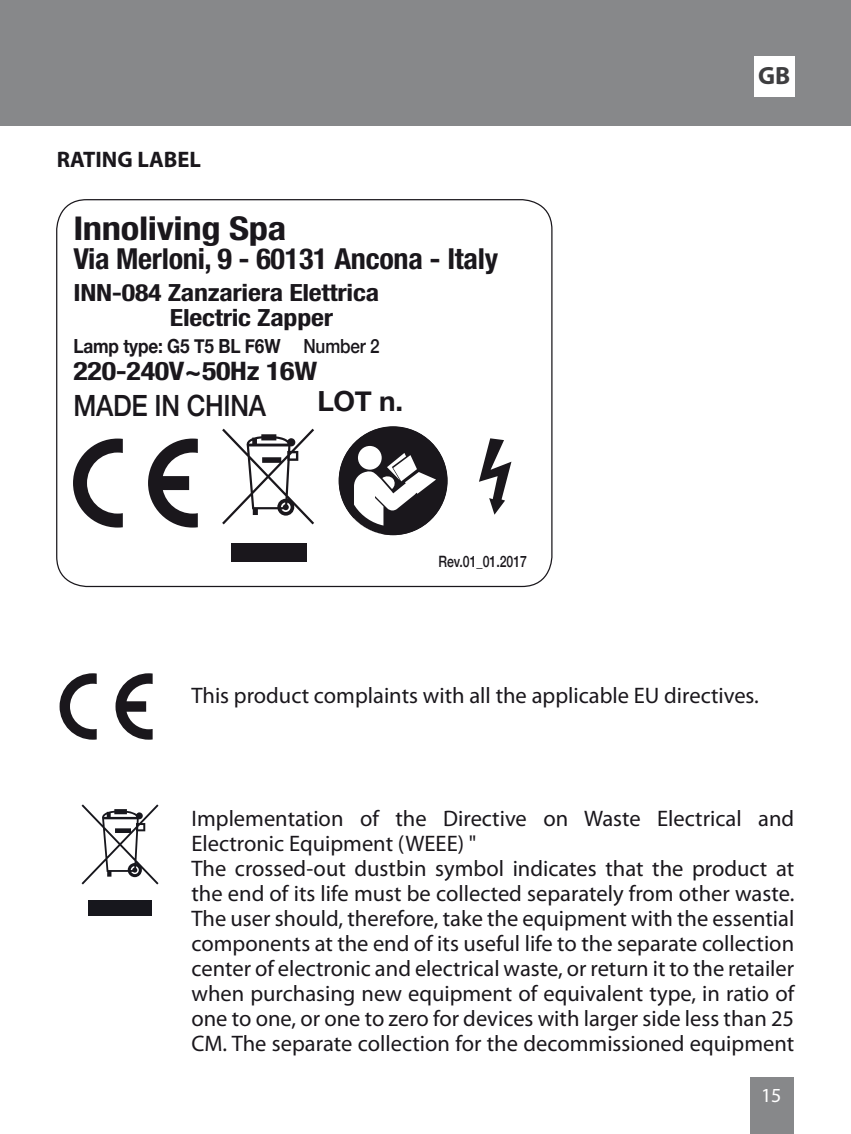
<style>
.page{position:relative;width:851px;height:1134px;background:#fff}
.page>*{position:absolute;margin:0;border:0;box-sizing:border-box;transform-origin:0 0}
.t1{font:700 condensed 32.75px "Helvetica Neue";letter-spacing:-.01em;color:#1a171c;scale:1.18 1}
.t2{font:500 29.25px "Helvetica Neue";letter-spacing:-.01em;color:#1a171c;scale:.88 1}
.t3{font:700 condensed 29px "Helvetica Neue";letter-spacing:-.01em;color:#1a171c;scale:1.04 1}
.t4{font:700 27.75px "Helvetica Neue";color:#1a171c}
.t5{font:700 condensed 25.5px "Helvetica Neue";letter-spacing:-.01em;color:#1a171c;scale:1.18 1}
.t6{font:700 25px "Myriad Pro";color:#3e3e40}
.t7{font:700 condensed 23.75px/24.2px "Helvetica Neue";letter-spacing:-.01em;color:#1a171c;scale:1.18 1}
.t8{font:22.5px/25px "Myriad Pro";color:#1a171c}
.t9{font:700 22.5px "Myriad Pro";color:#1a171c}
.t10{font:20px "Myriad Pro";color:#fff}
.t11{font:700 19.5px "Helvetica Neue";letter-spacing:-.01em;color:#1a171c;scale:.88 1}
.t12{font:500 15.75px "Helvetica Neue";color:#1a171c;scale:.79 1}
.s1{font-weight:500}
</style>
<div class="page">
<div style="left:750px;top:1077px;width:44px;height:57px;background:#87888a"></div>
<div style="left:0;top:0;width:850px;height:126px;background:#87888a"></div>
<div style="left:754px;top:57px;width:40px;height:40px;background:#fff"></div>
<svg style="left:60px;top:673px;width:37px;height:67px"></svg>
<svg style="left:115px;top:673px;width:38px;height:67px"></svg>
<svg style="left:338px;top:426px;width:109px;height:109px"></svg>
<svg style="left:73px;top:439px;width:50px;height:89px"></svg>
<svg style="left:148px;top:439px;width:50px;height:89px"></svg>
<svg style="left:222px;top:429px;width:92px;height:95px"></svg>
<div style="left:231px;top:543px;width:75px;height:19px;background:#1a171c"></div>
<svg style="left:479px;top:438px;width:32px;height:77px"></svg>
<svg style="left:81px;top:804px;width:77px;height:80px"></svg>
<div style="left:89px;top:900px;width:63px;height:16px;background:#17171d"></div>
<p class="t9" style="left:57px;top:145px;width:146px">RATING LABEL</p>
<h1 class="t1" style="left:73px;top:209px;width:182px">Innoliving Spa</h1>
<p class="t3" style="left:73px;top:241px;width:410px">Via Merloni, 9 - 60131 Ancona - Italy</p>
<p class="t7" style="left:170px;top:281px;width:179px;text-indent:-96px">INN-084 Zanzariera Elettrica<br>Electric Zapper</p>
<p class="t11" style="left:73px;top:331px;width:349px">Lamp type: G5 T5 BL F6W <span class="s1">Number 2</span></p>
<p class="t5" style="left:73px;top:355px;width:208px">220-240V~50Hz 16W</p>
<p class="t2" style="left:73px;top:382px;width:220px">MADE IN CHINA</p>
<p class="t4" style="left:317px;top:380px;width:87px">LOT n.</p>
<p class="t12" style="left:438px;top:548px;width:114px">Rev.01_01.2017</p>
<p class="t6" style="left:758px;top:60px;width:34px">GB</p>
<p class="t8" style="left:191px;top:682px;width:569px">This product complaints with all the applicable EU directives.</p>
<p class="t8" style="left:191px;top:806px;width:604px">Implementation of the Directive on Waste Electrical and Electronic Equipment (WEEE) "<br>The crossed-out dustbin symbol indicates that the product at the end of its life must be collected separately from other waste.<br>The user should, therefore, take the equipment with the essential components at the end of its useful life to the separate collection center of electronic and electrical waste, or return it to the retailer when purchasing new equipment of equivalent type, in ratio of one to one, or one to zero for devices with larger side less than 25<br>CM. The separate collection for the decommissioned equipment</p>
<p class="t10" style="left:760px;top:1083px;width:22px">15</p>
</div>
